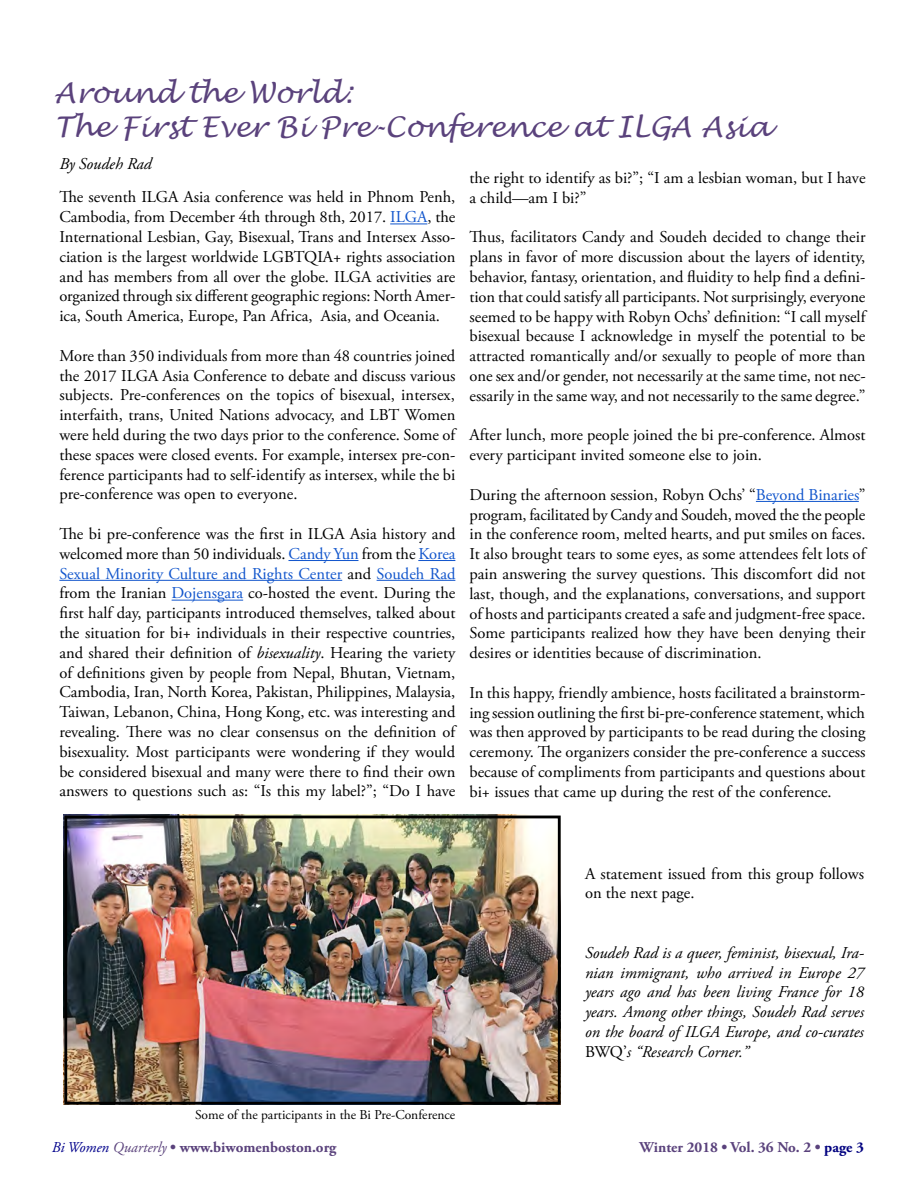
<style>
.page{position:relative;width:918px;height:1188px;background:#fff}
.page>*{position:absolute;margin:0;border:0;box-sizing:border-box;transform-origin:0 0}
.t1{font:italic 28.5px/34.2px "Lucida Handwriting";color:#5a427c}
.t2{font:16.5px/19.8px "Adobe Garamond Pro";color:#000;text-align:justify}
.t3{font:italic 16.5px/19.8px "Adobe Garamond Pro";color:#000;text-align:justify}
.t4{font:700 15px "Adobe Garamond Pro";color:#5a427c}
.t5{font:13.5px "Adobe Garamond Pro";color:#000}
.s1{color:#15c}
.s2{font-style:italic}
.s3{font-style:normal}
.s4{font-weight:400;font-style:italic;color:#00008b}
.s5{font-weight:400;font-style:italic}
.s6{color:#000080}
</style>
<div class="page">
<hr style="left:390px;top:224px;width:37px;height:1px;background:#15c">
<hr style="left:288px;top:560px;width:70px;height:1px;background:#15c">
<hr style="left:418px;top:560px;width:37px;height:1px;background:#15c">
<hr style="left:59px;top:580px;width:283px;height:1px;background:#15c">
<hr style="left:377px;top:580px;width:78px;height:1px;background:#15c">
<hr style="left:172px;top:600px;width:71px;height:1px;background:#15c">
<hr style="left:756px;top:501px;width:103px;height:1px;background:#15c">
<img style="left:64px;top:815px;width:497px;height:286px">
<div style="left:64px;top:816px;width:497px;height:289px;border:3px solid #000"></div>
<h1 class="t1" style="left:54px;top:77px;width:718px">Around the World:<br>The First Ever Bi Pre-Conference at ILGA Asia</h1>
<p class="t3" style="left:59px;top:154px;width:94px">By Soudeh Rad</p>
<p class="t2" style="left:470px;top:168px;width:398px">the right to identify as bi?”; “I am a lesbian woman, but I have a child—am I bi?”</p>
<p class="t2" style="left:470px;top:228px;width:398px">Thus, facilitators Candy and Soudeh decided to change their plans in favor of more discussion about the layers of identity, behavior, fantasy, orientation, and fluidity to help find a defini&shy;tion that could satisfy all participants. Not surprisingly, everyone seemed to be happy with Robyn Ochs’ definition: “I call myself bisexual because I acknowledge in myself the potential to be attracted romantically and/or sexually to people of more than one sex and/or gender, not necessarily at the same time, not nec&shy;essarily in the same way, and not necessarily to the same degree.”</p>
<p class="t2" style="left:470px;top:426px;width:397px">After lunch, more people joined the bi pre-conference. Almost every participant invited someone else to join.</p>
<p class="t2" style="left:470px;top:485px;width:398px">During the afternoon session, Robyn Ochs’ “<span class="s1">Beyond Binaries</span>” program, facilitated by Candy and Soudeh, moved the the people in the conference room, melted hearts, and put smiles on faces.<br>It also brought tears to some eyes, as some attendees felt lots of pain answering the survey questions. This discomfort did not last, though, and the explanations, conversations, and support of hosts and participants created a safe and judgment-free space.<br>Some participants realized how they have been denying their desires or identities because of discrimination.</p>
<p class="t2" style="left:470px;top:683px;width:398px">In this happy, friendly ambience, hosts facilitated a brainstorm&shy;ing session outlining the first bi-pre-conference statement, which was then approved by participants to be read during the closing ceremony. The organizers consider the pre-conference a success because of compliments from participants and questions about bi+ issues that came up during the rest of the conference.</p>
<p class="t2" style="left:59px;top:188px;width:398px">The seventh ILGA Asia conference was held in Phnom Penh, Cambodia, from December 4th through 8th, 2017. <span class="s1">ILGA</span>, the International Lesbian, Gay, Bisexual, Trans and Intersex Asso&shy;ciation is the largest worldwide LGBTQIA+ rights association and has members from all over the globe. ILGA activities are organized through six different geographic regions: North Amer&shy;ica, South America, Europe, Pan Africa, Asia, and Oceania.</p>
<p class="t2" style="left:59px;top:346px;width:398px">More than 350 individuals from more than 48 countries joined the 2017 ILGA Asia Conference to debate and discuss various subjects. Pre-conferences on the topics of bisexual, intersex, interfaith, trans, United Nations advocacy, and LBT Women were held during the two days prior to the conference. Some of these spaces were closed events. For example, intersex pre-con&shy;ference participants had to self-identify as intersex, while the bi pre-conference was open to everyone.</p>
<p class="t2" style="left:59px;top:525px;width:398px">The bi pre-conference was the first in ILGA Asia history and welcomed more than 50 individuals. <span class="s1">Candy Yun</span> from the <span class="s1">Korea Sexual Minority Culture and Rights Center</span> and <span class="s1">Soudeh Rad </span>from the Iranian <span class="s1">Dojensgara</span> co-hosted the event. During the first half day, participants introduced themselves, talked about the situation for bi+ individuals in their respective countries, and shared their definition of <span class="s2">bisexuality</span>. Hearing the variety of definitions given by people from Nepal, Bhutan, Vietnam, Cambodia, Iran, North Korea, Pakistan, Philippines, Malaysia, Taiwan, Lebanon, China, Hong Kong, etc. was interesting and revealing. There was no clear consensus on the definition of bisexuality. Most participants were wondering if they would be considered bisexual and many were there to find their own answers to questions such as: “Is this my label?”; “Do I have</p>
<p class="t2" style="left:585px;top:864px;width:281px">A statement issued from this group follows on the next page.</p>
<p class="t5" style="left:195px;top:1107px;width:262px">Some of the participants in the Bi Pre-Conference</p>
<p class="t3" style="left:585px;top:943px;width:281px">Soudeh Rad is a queer, feminist, bisexual, Ira&shy;nian immigrant, who arrived in Europe 27 years ago and has been living France for 18 years. Among other things, Soudeh Rad serves on the board of ILGA Europe, and co-curates <span class="s3">BWQ’</span>s “Research Corner.”</p>
<p class="t4" style="left:52px;top:1139px;width:286px"><span class="s4">Bi Women</span> <span class="s5">Quarterly</span> • www.biwomenboston.org</p>
<p class="t4" style="left:640px;top:1139px;width:226px">Winter 2018 • Vol. 36 No. 2 • <span class="s6">page 3</span></p>
</div>
